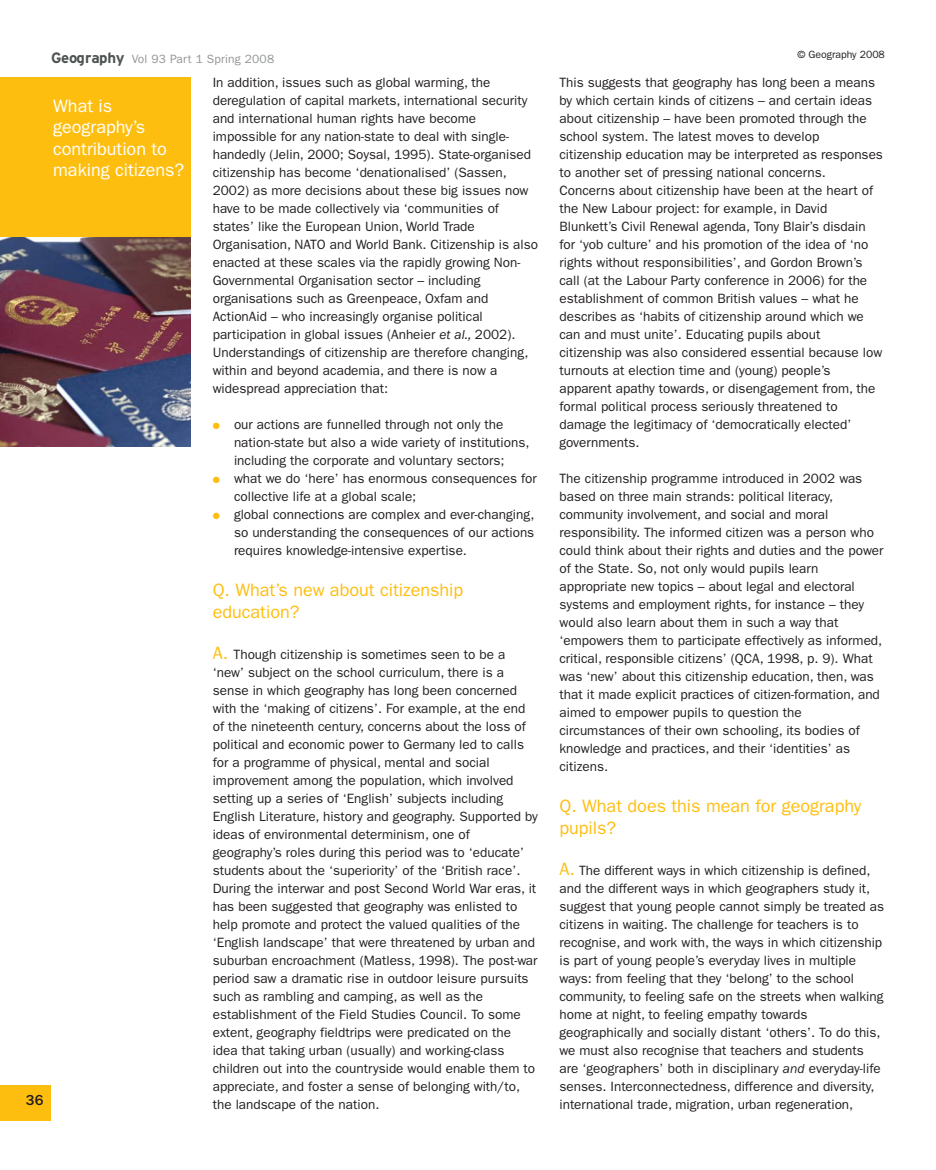
<style>
.page{position:relative;width:936px;height:1170px;background:#fff}
.page>*{position:absolute;margin:0;border:0;box-sizing:border-box;transform-origin:0 0}
.t1{font:18px/22.5px "ITC Franklin Gothic Std";color:#febe10}
.t2{font:18px/21.6px "ITC Franklin Gothic Std";color:#fff}
.t3{font:500 15px "ITC Franklin Gothic Std";color:#231f20}
.t4{font:13.5px/18px "ITC Franklin Gothic Std";color:#231f20}
.t5{font:12px "ITC Franklin Gothic Std";letter-spacing:.015em;color:#939598}
.t6{font:10.5px "ITC Franklin Gothic Std";color:#231f20}
.s1{font-family:"Interstate";font-weight:700;font-size:15px;color:#4d5452}
.s2{font-style:italic}
.s3{color:#febe10}
.s4{font-size:18px;color:#febe10}
</style>
<div class="page">
<img style="left:0;top:236px;width:191px;height:210px">
<div style="left:0;top:1084px;width:51px;height:35px;background:#febe10"></div>
<div style="left:0;top:78px;width:190px;height:159px;background:#febe10"></div>
<p class="t3" style="left:26px;top:1091px;width:19px">36</p>
<p class="t5" style="left:51px;top:55px;width:225px"><span class="s1">Geography</span> Vol 93 Part 1 Spring 2008</p>
<h1 class="t2" style="left:53px;top:96px;width:133px">What is geography’s contribution to making citizens?</h1>
<p class="t4" style="left:213px;top:75px;width:327px">In addition, issues such as global warming, the deregulation of capital markets, international security and international human rights have become impossible for any nation-state to deal with single&shy;handedly (Jelin, 2000; Soysal, 1995). State-organised citizenship has become ‘denationalised’ (Sassen, 2002) as more decisions about these big issues now have to be made collectively via ‘communities of states’ like the European Union, World Trade Organisation, NATO and World Bank. Citizenship is also enacted at these scales via the rapidly growing Non-Governmental Organisation sector – including organisations such as Greenpeace, Oxfam and ActionAid – who increasingly organise political participation in global issues (Anheier <span class="s2">et al.,</span> 2002).<br>Understandings of citizenship are therefore changing, within and beyond academia, and there is now a widespread appreciation that:</p>
<p class="t4" style="left:234px;top:417px;width:297px;text-indent:-21px"><span class="s3">●</span> our actions are funnelled through not only the nation-state but also a wide variety of institutions, including the corporate and voluntary sectors;</p>
<p class="t4" style="left:234px;top:471px;width:304px;text-indent:-21px"><span class="s3">●</span> what we do ‘here’ has enormous consequences for collective life at a global scale;</p>
<p class="t4" style="left:234px;top:507px;width:302px;text-align:justify;text-indent:-21px"><span class="s3">●</span> global connections are complex and ever-changing, so understanding the consequences of our actions requires knowledge-intensive expertise.</p>
<h1 class="t1" style="left:213px;top:580px;width:252px">Q. What’s new about citizenship education?</h1>
<p class="t4" style="left:213px;top:646px;width:326px"><span class="s4">A.</span> Though citizenship is sometimes seen to be a ‘new’ subject on the school curriculum, there is a sense in which geography has long been concerned with the ‘making of citizens’. For example, at the end of the nineteenth century, concerns about the loss of political and economic power to Germany led to calls for a programme of physical, mental and social improvement among the population, which involved setting up a series of ‘English’ subjects including English Literature, history and geography. Supported by ideas of environmental determinism, one of geography’s roles during this period was to ‘educate’ students about the ‘superiority’ of the ‘British race’.<br>During the interwar and post Second World War eras, it has been suggested that geography was enlisted to help promote and protect the valued qualities of the ‘English landscape’ that were threatened by urban and suburban encroachment (Matless, 1998). The post-war period saw a dramatic rise in outdoor leisure pursuits such as rambling and camping, as well as the establishment of the Field Studies Council. To some extent, geography fieldtrips were predicated on the idea that taking urban (usually) and working-class children out into the countryside would enable them to appreciate, and foster a sense of belonging with/to, the landscape of the nation.</p>
<p class="t6" style="left:797px;top:51px;width:89px">© Geography 2008</p>
<p class="t4" style="left:559px;top:75px;width:325px">This suggests that geography has long been a means by which certain kinds of citizens – and certain ideas about citizenship – have been promoted through the school system. The latest moves to develop citizenship education may be interpreted as responses to another set of pressing national concerns.<br>Concerns about citizenship have been at the heart of the New Labour project: for example, in David Blunkett’s Civil Renewal agenda, Tony Blair’s disdain for ‘yob culture’ and his promotion of the idea of ‘no rights without responsibilities’, and Gordon Brown’s call (at the Labour Party conference in 2006) for the establishment of common British values – what he describes as ‘habits of citizenship around which we can and must unite’. Educating pupils about citizenship was also considered essential because low turnouts at election time and (young) people’s apparent apathy towards, or disengagement from, the formal political process seriously threatened to damage the legitimacy of ‘democratically elected’ governments.</p>
<p class="t4" style="left:559px;top:471px;width:325px">The citizenship programme introduced in 2002 was based on three main strands: political literacy, community involvement, and social and moral responsibility. The informed citizen was a person who could think about their rights and duties and the power of the State. So, not only would pupils learn appropriate new topics – about legal and electoral systems and employment rights, for instance – they would also learn about them in such a way that ‘empowers them to participate effectively as informed, critical, responsible citizens’ (QCA, 1998, p. 9). What was ‘new’ about this citizenship education, then, was that it made explicit practices of citizen-formation, and aimed to empower pupils to question the circumstances of their own schooling, its bodies of knowledge and practices, and their ‘identities’ as citizens.</p>
<h1 class="t1" style="left:559px;top:796px;width:303px">Q. What does this mean for geography pupils?</h1>
<p class="t4" style="left:559px;top:862px;width:326px"><span class="s4">A.</span> The different ways in which citizenship is defined, and the different ways in which geographers study it, suggest that young people cannot simply be treated as citizens in waiting. The challenge for teachers is to recognise, and work with, the ways in which citizenship is part of young people’s everyday lives in multiple ways: from feeling that they ‘belong’ to the school community, to feeling safe on the streets when walking home at night, to feeling empathy towards geographically and socially distant ‘others’. To do this, we must also recognise that teachers and students are ‘geographers’ both in disciplinary <span class="s2">and</span> everyday-life senses. Interconnectedness, difference and diversity, international trade, migration, urban regeneration,</p>
</div>
